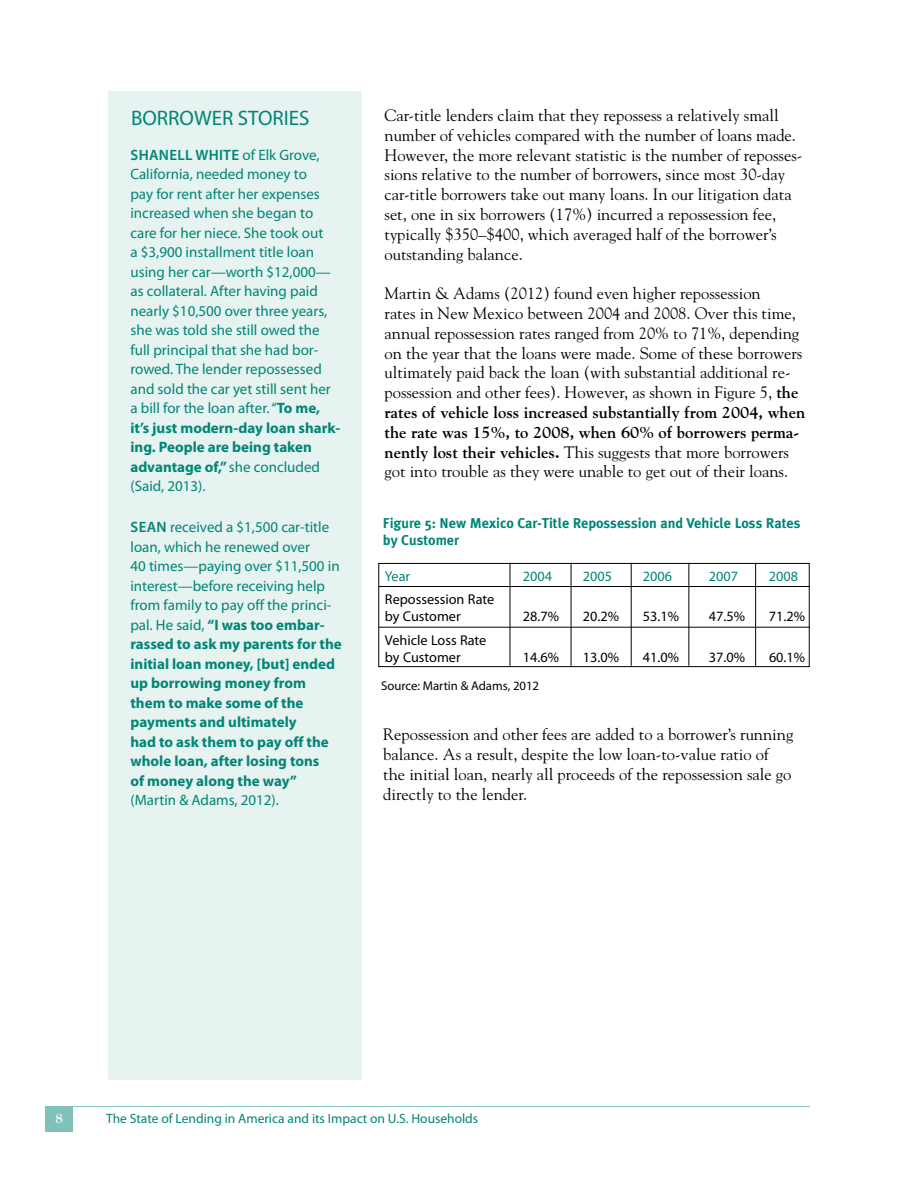
<style>
.page{position:relative;width:918px;height:1188px;background:#fff}
.page>*{position:absolute;margin:0;border:0;box-sizing:border-box;transform-origin:0 0}
.t1{font:21px "Myriad Pro";color:#008576}
.t2{font:16.5px/19.8px "Goudy";color:#000}
.t3{font:15px/19.5px "Myriad Pro";color:#008576}
.t4{font:700 15px/19.5px "Myriad Pro";color:#008576}
.t5{font:14.25px/17.1px "Myriad Pro";color:#000}
.t6{font:700 14.25px/17.1px "Meta Plus";color:#008576}
.t7{font:14.25px "Myriad Pro";color:#008576}
.t8{font:13.5px "Myriad Pro";color:#008576}
.t9{font:700 13.5px "Goudy";color:#fff}
.t10{font:12.75px "Myriad Pro";color:#000}
.s1{font-weight:700}
.s2{font-weight:600}
.s3{font-weight:400}
</style>
<div class="page">
<div style="left:46px;top:1107px;width:27px;height:25px;background:#80c2ba"></div>
<hr style="left:46px;top:1106px;width:764px;height:1px;background:#80c2ba">
<div style="left:108px;top:92px;width:253px;height:988px;background:#e6f3f1"></div>
<div style="left:378px;top:563px;width:432px;height:104px;border:1px solid #000"></div>
<hr style="left:379px;top:586px;width:431px;height:1px;background:#000">
<hr style="left:379px;top:627px;width:431px;height:1px;background:#000">
<hr style="left:510px;top:563px;width:1px;height:103px;background:#000">
<hr style="left:571px;top:563px;width:1px;height:103px;background:#000">
<hr style="left:631px;top:563px;width:1px;height:103px;background:#000">
<hr style="left:688px;top:563px;width:1px;height:103px;background:#000">
<hr style="left:755px;top:563px;width:1px;height:103px;background:#000">
<p class="t1" style="left:131px;top:105px;width:180px">BORROWER STORIES</p>
<p class="t2" style="left:385px;top:105px;width:419px">Car-title lenders claim that they repossess a relatively small number of vehicles compared with the number of loans made.<br>However, the more relevant statistic is the number of reposses&shy;sions relative to the number of borrowers, since most 30-day car-title borrowers take out many loans. In our litigation data set, one in six borrowers (17%) incurred a repossession fee, typically $350–$400, which averaged half of the borrower’s outstanding balance.</p>
<p class="t2" style="left:385px;top:283px;width:422px">Martin &amp; Adams (2012) found even higher repossession<br>rates in New Mexico between 2004 and 2008. Over this time, annual repossession rates ranged from 20% to 71%, depending on the year that the loans were made. Some of these borrowers ultimately paid back the loan (with substantial additional re&shy;possession and other fees). However, as shown in Figure 5, <span class="s1">the rates of vehicle loss increased substantially from 2004, when the rate was 15%, to 2008, when 60% of borrowers perma&shy;nently lost their vehicles.</span> This suggests that more borrowers got into trouble as they were unable to get out of their loans.</p>
<p class="t6" style="left:383px;top:515px;width:419px">Figure 5: New Mexico Car-Title Repossession and Vehicle Loss Rates by Customer</p>
<p class="t3" style="left:130px;top:145px;width:211px"><span class="s2">SHANELL WHITE</span> of Elk Grove,<br>California, needed money to<br>pay for rent after her expenses increased when she began to care for her niece. She took out<br>a $3,900 installment title loan using her car—worth $12,000— as collateral. After having paid nearly $10,500 over three years, she was told she still owed the full principal that she had bor&shy;rowed. The lender repossessed and sold the car yet still sent her a bill for the loan after. “<span class="s1">To me, it’s just modern-day loan shark&shy;ing. People are being taken advantage of,”</span> she concluded (Said, 2013).</p>
<p class="t4" style="left:130px;top:517px;width:213px"><span class="s2">SEAN</span> <span class="s3">received a $1,500 car-title loan, which he renewed over<br>40 times—paying over $11,500 in interest—before receiving help from family to pay off the princi&shy;pal. He said,</span> “I was too embar&shy;rassed to ask my parents for the initial loan money, [but] ended up borrowing money from them to make some of the payments and ultimately<br>had to ask them to pay off the whole loan, after losing tons<br>of money along the way”</p>
<p class="t3" style="left:130px;top:790px;width:150px">(Martin &amp; Adams, 2012).</p>
<p class="t7" style="left:385px;top:567px;width:27px">Year</p>
<p class="t7" style="left:523px;top:567px;width:31px">2004</p>
<p class="t7" style="left:583px;top:567px;width:31px">2005</p>
<p class="t7" style="left:643px;top:567px;width:31px">2006</p>
<p class="t7" style="left:709px;top:567px;width:31px">2007</p>
<p class="t7" style="left:769px;top:567px;width:31px">2008</p>
<p class="t5" style="left:385px;top:591px;width:111px">Repossession Rate by Customer</p>
<p class="t5" style="left:523px;top:608px;width:38px">28.7%</p>
<p class="t5" style="left:583px;top:608px;width:38px">20.2%</p>
<p class="t5" style="left:643px;top:608px;width:38px">53.1%</p>
<p class="t5" style="left:709px;top:608px;width:38px">47.5%</p>
<p class="t5" style="left:769px;top:608px;width:38px">71.2%</p>
<p class="t5" style="left:385px;top:631px;width:103px">Vehicle Loss Rate by Customer</p>
<p class="t5" style="left:523px;top:649px;width:38px">14.6%</p>
<p class="t5" style="left:583px;top:649px;width:38px">13.0%</p>
<p class="t5" style="left:643px;top:649px;width:38px">41.0%</p>
<p class="t5" style="left:709px;top:649px;width:38px">37.0%</p>
<p class="t5" style="left:769px;top:649px;width:38px">60.1%</p>
<p class="t10" style="left:381px;top:678px;width:160px">Source: Martin &amp; Adams, 2012</p>
<p class="t2" style="left:383px;top:724px;width:412px">Repossession and other fees are added to a borrower’s running balance. As a result, despite the low loan-to-value ratio of the initial loan, nearly all proceeds of the repossession sale go directly to the lender.</p>
<p class="t9" style="left:55px;top:1110px;width:9px">8</p>
<p class="t8" style="left:106px;top:1111px;width:374px">The State of Lending in America and its Impact on U.S. Households</p>
</div>
